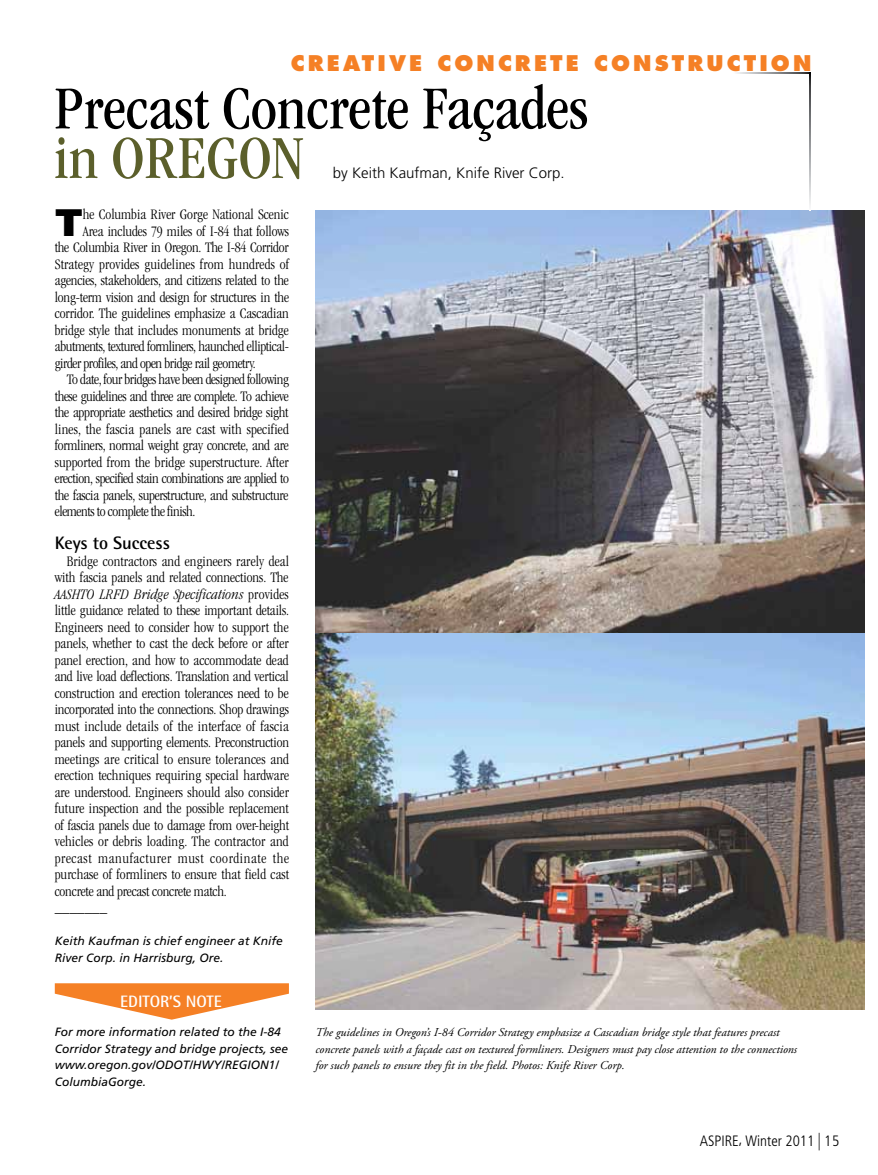
<style>
.page{position:relative;width:878px;height:1175px;background:#fff}
.page>*{position:absolute;margin:0;border:0;box-sizing:border-box;transform-origin:0 0}
.t1{font:condensed 63px "ITC Garamond Std";color:#000}
.t2{font:condensed 63px "ITC Garamond Std";color:#5b5f2b}
.t3{font:800 39.15px "Gill Sans Std";color:#000}
.t4{font:800 21px "Futura Std";letter-spacing:.15em;color:#f58025}
.t5{font:700 18px "Rotis Semi Sans Std";color:#000}
.t6{font:700 16.5px "Rotis Semi Sans Std";color:#fff}
.t7{font:300 condensed 15px/16.5px "ITC Garamond Std";color:#000}
.t8{font:300 condensed 15px "ITC Garamond Std";letter-spacing:-.025em;color:#000}
.t9{font:300 condensed 15px "ITC Garamond Std";letter-spacing:-.02em;color:#000}
.t10{font:300 15px "Frutiger LT Std";color:#000}
.t11{font:300 condensed 15px "Frutiger LT Std";color:#000}
.t12{font:italic 12px/16.5px "Adobe Garamond Pro";color:#000}
.t13{font:italic 12px/16.5px "Frutiger LT Std";color:#000}
.s1{font-style:italic}
.s2{font-size:17.55px}
</style>
<div class="page">
<img style="left:316px;top:211px;width:548px;height:798px">
<svg style="left:737px;top:72px;width:72px;height:2px"></svg>
<svg style="left:809px;top:72px;width:1px;height:134px"></svg>
<svg style="left:55px;top:983px;width:234px;height:36px"></svg>
<h3 class="t4" style="left:291px;top:49px;width:522px">CREATIVE CONCRETE CONSTRUCTION</h3>
<h1 class="t1" style="left:54px;top:73px;width:535px">Precast Concrete Façades</h1>
<h1 class="t2" style="left:54px;top:123px;width:251px">in Oregon</h1>
<p class="t10" style="left:333px;top:164px;width:233px">by Keith Kaufman, Knife River Corp.</p>
<h2 class="t3" style="left:55px;top:199px;width:30px">T</h2>
<p class="t7" style="left:83px;top:206px;width:207px">he Columbia River Gorge National Scenic</p>
<p class="t7" style="left:83px;top:223px;width:208px">Area includes 79 miles of I-84 that follows</p>
<p class="t7" style="left:55px;top:239px;width:235px">the Columbia River in Oregon. The I-84 Corridor</p>
<p class="t7" style="left:55px;top:256px;width:236px">Strategy provides guidelines from hundreds of</p>
<p class="t7" style="left:55px;top:272px;width:236px">agencies, stakeholders, and citizens related to the</p>
<p class="t7" style="left:55px;top:289px;width:236px">long-term vision and design for structures in the</p>
<p class="t7" style="left:55px;top:305px;width:235px">corridor. The guidelines emphasize a Cascadian</p>
<p class="t7" style="left:55px;top:322px;width:235px">bridge style that includes monuments at bridge</p>
<p class="t8" style="left:55px;top:338px;width:236px">abutments, textured formliners, haunched elliptical-</p>
<p class="t8" style="left:55px;top:354px;width:202px">girder profiles, and open bridge rail geometry.</p>
<p class="t8" style="left:67px;top:371px;width:224px">To date, four bridges have been designed following</p>
<p class="t8" style="left:55px;top:387px;width:235px">these guidelines and three are complete. To achieve</p>
<p class="t9" style="left:55px;top:404px;width:235px">the appropriate aesthetics and desired bridge sight</p>
<p class="t7" style="left:55px;top:421px;width:236px">lines, the fascia panels are cast with specified</p>
<p class="t7" style="left:55px;top:437px;width:235px">formliners, normal weight gray concrete, and are</p>
<p class="t7" style="left:55px;top:454px;width:235px">supported from the bridge superstructure. After</p>
<p class="t8" style="left:55px;top:470px;width:236px">erection, specified stain combinations are applied to</p>
<p class="t7" style="left:55px;top:487px;width:235px">the fascia panels, superstructure, and substructure</p>
<p class="t8" style="left:55px;top:503px;width:142px">elements to complete the finish.</p>
<p class="t5" style="left:55px;top:532px;width:117px">Keys to Success</p>
<p class="t7" style="left:55px;top:553px;width:236px;text-indent:12px">Bridge contractors and engineers rarely deal with fascia panels and related connections. The <span class="s1">AASHTO LRFD Bridge Specifications</span> provides little guidance related to these important details.<br>Engineers need to consider how to support the panels, whether to cast the deck before or after panel erection, and how to accommodate dead and live load deflections. Translation and vertical construction and erection tolerances need to be incorporated into the connections. Shop drawings must include details of the interface of fascia panels and supporting elements. Preconstruction meetings are critical to ensure tolerances and erection techniques requiring special hardware are understood. Engineers should also consider future inspection and the possible replacement of fascia panels due to damage from over-height vehicles or debris loading. The contractor and precast manufacturer must coordinate the purchase of formliners to ensure that field cast concrete and precast concrete match.<br>_______</p>
<p class="t13" style="left:55px;top:933px;width:230px">Keith Kaufman is chief engineer at Knife<br>River Corp. in Harrisburg, Ore.</p>
<p class="t6" style="left:120px;top:991px;width:101px">Editor’s Note</p>
<p class="t13" style="left:55px;top:1023px;width:235px">For more information related to the I-84<br>Corridor Strategy and bridge projects, see www.oregon.gov/ODOT/HWY/REGION1/ ColumbiaGorge.</p>
<p class="t12" style="left:315px;top:1024px;width:483px">The guidelines in Oregon’s I-84 Corridor Strategy emphasize a Cascadian bridge style that features precast concrete panels with a façade cast on textured formliners. Designers must pay close attention to the connections for such panels to ensure they fit in the field. Photos: Knife River Corp.</p>
<p class="t11" style="left:699px;top:1132px;width:141px">ASPIRE, Winter 2011 <span class="s2">|</span> 15</p>
</div>
